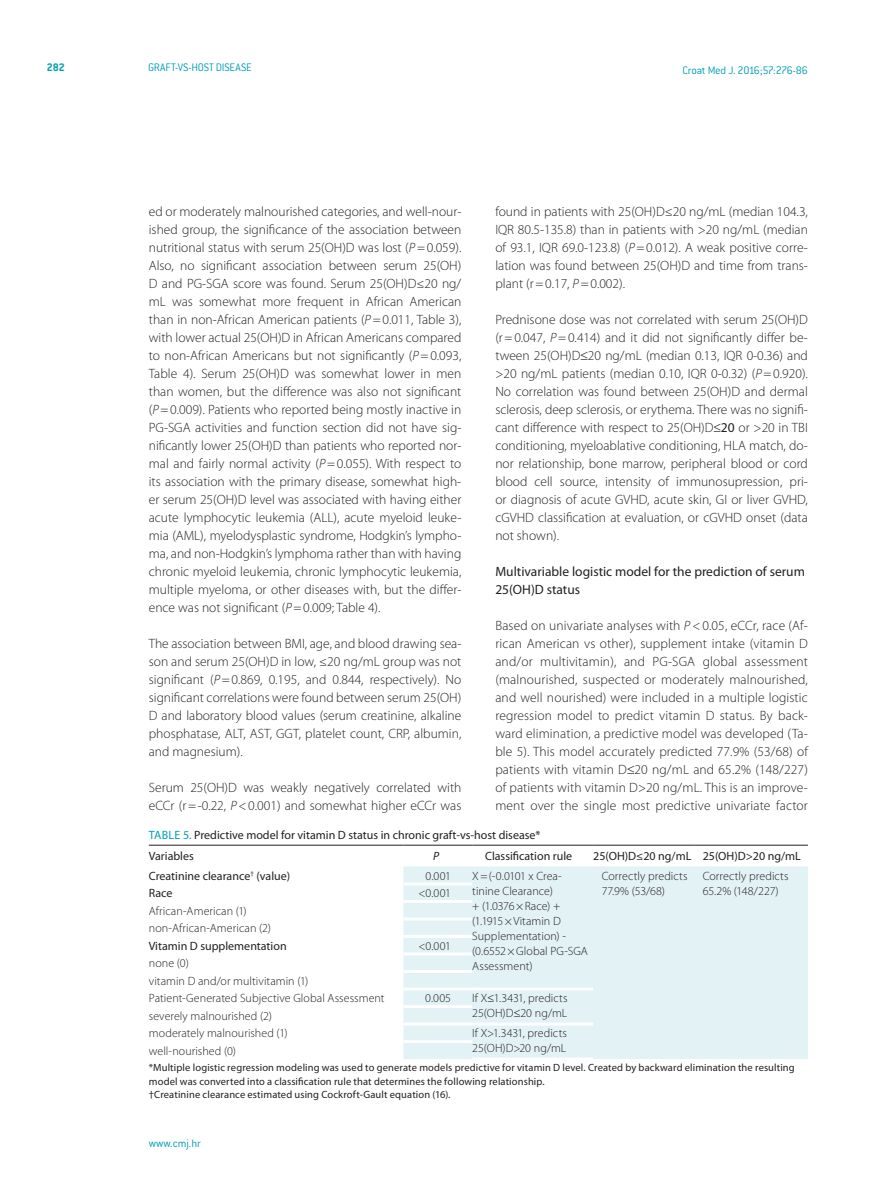
<style>
.page{position:relative;width:893px;height:1191px;background:#fff}
.page>*{position:absolute;margin:0;border:0;box-sizing:border-box;transform-origin:0 0}
.t1{font:300 13.5px/18px "Myriad Pro";color:#231f20;text-align:justify}
.t2{font:13.5px/18px "Myriad Pro";color:#231f20}
.t3{font:300 12px/15px "Myriad Pro";letter-spacing:.005em;color:#231f20}
.t4{font:12px/21.3px "Myriad Pro";color:#231f20}
.t5{font:300 12px "ITC Conduit LTCE";letter-spacing:-.01em;color:#009fb4}
.t6{font:700 12px "ITC Conduit LTCE";color:#009fb4}
.t7{font:italic 12px "Myriad Pro";color:#231f20}
.t8{font:10.5px/13.5px "Myriad Pro";letter-spacing:.01em;color:#231f20}
.s1{font-style:italic}
.s2{font-weight:400}
.s3{color:#009fb4}
</style>
<div class="page">
<div style="left:403px;top:866px;width:405px;height:193px;background:#e2f2f5"></div>
<hr style="left:149px;top:845px;width:254px;height:1px;background:#231f20">
<hr style="left:403px;top:845px;width:69px;height:1px;background:#231f20">
<hr style="left:472px;top:845px;width:121px;height:1px;background:#231f20">
<hr style="left:593px;top:845px;width:101px;height:1px;background:#231f20">
<hr style="left:694px;top:845px;width:114px;height:1px;background:#231f20">
<hr style="left:403px;top:882px;width:69px;height:3px;background:#fff">
<hr style="left:403px;top:900px;width:69px;height:3px;background:#fff">
<hr style="left:403px;top:917px;width:69px;height:3px;background:#fff">
<hr style="left:403px;top:935px;width:69px;height:3px;background:#fff">
<hr style="left:403px;top:952px;width:69px;height:3px;background:#fff">
<hr style="left:472px;top:987px;width:121px;height:3px;background:#fff">
<hr style="left:403px;top:1005px;width:69px;height:3px;background:#fff">
<hr style="left:403px;top:1022px;width:69px;height:3px;background:#fff">
<hr style="left:403px;top:1040px;width:69px;height:3px;background:#fff">
<hr style="left:472px;top:1022px;width:121px;height:3px;background:#fff">
<hr style="left:472px;top:1057px;width:121px;height:3px;background:#fff">
<hr style="left:403px;top:970px;width:69px;height:3px;background:#fff">
<hr style="left:403px;top:987px;width:69px;height:3px;background:#fff">
<p class="t6" style="left:47px;top:60px;width:19px">282</p>
<p class="t5" style="left:148px;top:61px;width:105px">GRAFT-VS-HOST DISEASE</p>
<p class="t5" style="left:682px;top:63px;width:127px">Croat Med J. 2016;57:276-86</p>
<p class="t1" style="left:495px;top:202px;width:314px">found in patients with 25(OH)D≤20 ng/mL (median 104.3, IQR 80.5-135.8) than in patients with &gt;20 ng/mL (median of 93.1, IQR 69.0-123.8) (<span class="s1">P</span>=0.012). A weak positive corre&shy;lation was found between 25(OH)D and time from trans&shy;plant (r=0.17, <span class="s1">P</span>=0.002).</p>
<p class="t1" style="left:495px;top:310px;width:314px">Prednisone dose was not correlated with serum 25(OH)D (r=0.047, <span class="s1">P</span>=0.414) and it did not significantly differ be&shy;tween 25(OH)D≤20 ng/mL (median 0.13, IQR 0-0.36) and &gt;20 ng/mL patients (median 0.10, IQR 0-0.32) (<span class="s1">P</span>=0.920).<br>No correlation was found between 25(OH)D and dermal sclerosis, deep sclerosis, or erythema. There was no signifi&shy;cant difference with respect to 25(OH)D≤<span class="s2">20</span> or &gt;20 in TBI conditioning, myeloablative conditioning, HLA match, do&shy;nor relationship, bone marrow, peripheral blood or cord blood cell source, intensity of immunosupression, pri&shy;or diagnosis of acute GVHD, acute skin, GI or liver GVHD, cGVHD classification at evaluation, or cGVHD onset (data not shown).</p>
<p class="t2" style="left:495px;top:562px;width:311px">Multivariable logistic model for the prediction of serum<br>25(OH)D status</p>
<p class="t1" style="left:495px;top:616px;width:314px">Based on univariate analyses with <span class="s1">P</span>&lt;0.05, eCCr, race (Af&shy;rican American vs other), supplement intake (vitamin D and/or multivitamin), and PG-SGA global assessment (malnourished, suspected or moderately malnourished, and well nourished) were included in a multiple logistic regression model to predict vitamin D status. By back&shy;ward elimination, a predictive model was developed (Ta&shy;ble 5). This model accurately predicted 77.9% (53/68) of patients with vitamin D≤20 ng/mL and 65.2% (148/227) of patients with vitamin D&gt;20 ng/mL. This is an improve&shy;ment over the single most predictive univariate factor</p>
<p class="t4" style="left:149px;top:824px;width:393px"><span class="s3">Table 5.</span> Predictive model for vitamin D status in chronic graft-vs-host disease*<br>Variables</p>
<p class="t1" style="left:149px;top:202px;width:314px">ed or moderately malnourished categories, and well-nour&shy;ished group, the significance of the association between nutritional status with serum 25(OH)D was lost (<span class="s1">P</span>=0.059).<br>Also, no significant association between serum 25(OH)<br>D and PG-SGA score was found. Serum 25(OH)D≤20 ng/ mL was somewhat more frequent in African American than in non-African American patients (<span class="s1">P</span>=0.011, Table 3), with lower actual 25(OH)D in African Americans compared to non-African Americans but not significantly (<span class="s1">P</span>=0.093, Table 4). Serum 25(OH)D was somewhat lower in men than women, but the difference was also not significant (<span class="s1">P</span>=0.009). Patients who reported being mostly inactive in PG-SGA activities and function section did not have sig&shy;nificantly lower 25(OH)D than patients who reported nor&shy;mal and fairly normal activity (<span class="s1">P</span>=0.055). With respect to its association with the primary disease, somewhat high&shy;er serum 25(OH)D level was associated with having either acute lymphocytic leukemia (ALL), acute myeloid leuke&shy;mia (AML), myelodysplastic syndrome, Hodgkin’s lympho&shy;ma, and non-Hodgkin’s lymphoma rather than with having chronic myeloid leukemia, chronic lymphocytic leukemia, multiple myeloma, or other diseases with, but the differ&shy;ence was not significant (<span class="s1">P</span>=0.009; Table 4).</p>
<p class="t1" style="left:149px;top:634px;width:314px">The association between BMI, age, and blood drawing sea&shy;son and serum 25(OH)D in low, ≤20 ng/mL group was not significant (<span class="s1">P</span>=0.869, 0.195, and 0.844, respectively). No significant correlations were found between serum 25(OH)<br>D and laboratory blood values (serum creatinine, alkaline phosphatase, ALT, AST, GGT, platelet count, CRP, albumin, and magnesium).</p>
<p class="t1" style="left:149px;top:778px;width:314px">Serum 25(OH)D was weakly negatively correlated with eCCr (r=-0.22, <span class="s1">P</span>&lt;0.001) and somewhat higher eCCr was</p>
<p class="t7" style="left:433px;top:849px;width:8px">P</p>
<p class="t4" style="left:485px;top:845px;width:89px">Classification rule</p>
<p class="t4" style="left:593px;top:845px;width:209px">25(OH)D≤20 ng/mL 25(OH)D&gt;20 ng/mL</p>
<p class="t4" style="left:149px;top:865px;width:143px">Creatinine clearance<sup>†</sup> (value)</p>
<p class="t3" style="left:426px;top:868px;width:27px">0.001</p>
<p class="t3" style="left:472px;top:868px;width:117px">X=(-0.0101 x Crea&shy;tinine Clearance)<br>+ (1.0376×Race) + (1.1915×Vitamin D<br>Supplementation) - (0.6552×Global PG-SGA<br>Assessment)</p>
<p class="t3" style="left:602px;top:868px;width:87px">Correctly predicts<br>77.9% (53/68)</p>
<p class="t3" style="left:703px;top:868px;width:87px">Correctly predicts</p>
<p class="t4" style="left:149px;top:882px;width:25px">Race</p>
<p class="t3" style="left:418px;top:885px;width:34px">&lt;0.001</p>
<p class="t3" style="left:703px;top:883px;width:78px">65.2% (148/227)</p>
<p class="t3" style="left:149px;top:902px;width:124px;line-height:17.5px">African-American (1) non-African-American (2)</p>
<p class="t4" style="left:149px;top:935px;width:139px">Vitamin D supplementation</p>
<p class="t3" style="left:418px;top:938px;width:34px">&lt;0.001</p>
<p class="t3" style="left:149px;top:954px;width:237px;line-height:17.5px">none (0)<br>vitamin D and/or multivitamin (1)<br>Patient-Generated Subjective Global Assessment</p>
<p class="t3" style="left:425px;top:990px;width:27px">0.005</p>
<p class="t3" style="left:472px;top:990px;width:97px">If X≤1.3431, predicts</p>
<p class="t3" style="left:149px;top:1008px;width:125px">severely malnourished (2)</p>
<p class="t3" style="left:472px;top:1005px;width:97px">25(OH)D≤20 ng/mL</p>
<p class="t3" style="left:149px;top:1025px;width:140px">moderately malnourished (1)</p>
<p class="t3" style="left:472px;top:1025px;width:96px">If X&gt;1.3431, predicts</p>
<p class="t3" style="left:149px;top:1043px;width:89px">well-nourished (0)</p>
<p class="t3" style="left:472px;top:1040px;width:96px">25(OH)D&gt;20 ng/mL</p>
<p class="t8" style="left:149px;top:1060px;width:647px">*Multiple logistic regression modeling was used to generate models predictive for vitamin D level. Created by backward elimination the resulting model was converted into a classification rule that determines the following relationship.<br>†Creatinine clearance estimated using Cockroft-Gault equation (16).</p>
<p class="t5" style="left:149px;top:1136px;width:54px">www.cmj.hr</p>
</div>
